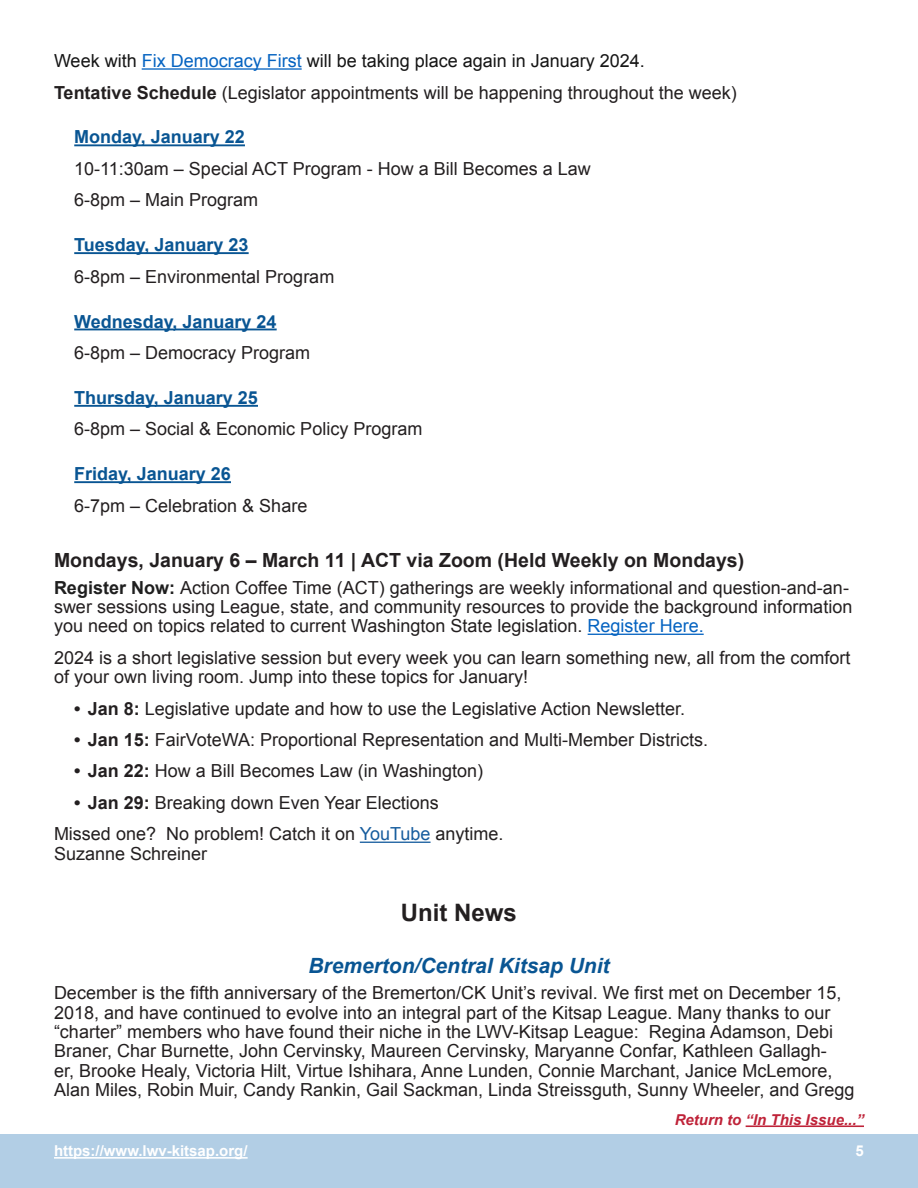
<style>
.page{position:relative;width:918px;height:1188px;background:#fff}
.page>*{position:absolute;margin:0;border:0;box-sizing:border-box;transform-origin:0 0}
.Main_Text{font:700 24px "Arial";color:#231f20}
.Main_Text-2{font:italic 700 21px "Arial";color:#095593}
.Bold_-_only_if_entire_line_is_bold_other{font:700 19.5px "Arial";color:#231f20}
.Main_Text-3{font:18px/19.5px "Arial";color:#231f20}
.Mark_Your_Calendar_-_DATE{font:700 18px "Arial";color:#095593}
.Main_Text-4{font:18px "Arial";color:#151515}
.t1{font:700 15px "Arial";color:#fff}
.Return_to_Front_Page{font:italic 700 15px "Arial";color:#bf2339}
.s1{color:#0563c1}
.s2{font-weight:700}
.s3{font-weight:700;color:#1f1f1f}
.s4{color:#175d9e}
</style>
<div class="page">
<div style="left:0;top:1134px;width:918px;height:54px;background:#b2cee5"></div>
<hr style="left:54px;top:1157px;width:194px;height:2px;background:#fff">
<hr style="left:746px;top:1125px;width:118px;height:2px;background:#bf2339">
<hr style="left:142px;top:68px;width:160px;height:2px;background:#0563c1">
<hr style="left:74px;top:144px;width:171px;height:2px;background:#095593">
<hr style="left:74px;top:252px;width:175px;height:2px;background:#095593">
<hr style="left:74px;top:329px;width:203px;height:1px;background:#095593">
<hr style="left:74px;top:405px;width:184px;height:2px;background:#095593">
<hr style="left:74px;top:481px;width:157px;height:2px;background:#095593">
<hr style="left:588px;top:634px;width:116px;height:1px;background:#0563c1">
<hr style="left:360px;top:842px;width:71px;height:1px;background:#175d9e">
<p class="Main_Text-4" style="left:54px;top:49px;width:592px">Week with <span class="s1">Fix Democracy First</span> will be taking place again in January 2024.</p>
<p class="Main_Text-3" style="left:54px;top:83px;width:684px"><span class="s2">Tentative Schedule</span> (Legislator appointments will be happening throughout the week)</p>
<p class="Mark_Your_Calendar_-_DATE" style="left:74px;top:125px;width:172px">Monday, January 22</p>
<p class="Main_Text-3" style="left:74px;top:159px;width:518px">10-11:30am – Special ACT Program - How a Bill Becomes a Law</p>
<p class="Main_Text-3" style="left:74px;top:190px;width:186px">6-8pm – Main Program</p>
<p class="Mark_Your_Calendar_-_DATE" style="left:74px;top:233px;width:176px">Tuesday, January 23</p>
<p class="Main_Text-3" style="left:74px;top:267px;width:262px">6-8pm – Environmental Program</p>
<p class="Mark_Your_Calendar_-_DATE" style="left:74px;top:309px;width:204px">Wednesday, January 24</p>
<p class="Main_Text-3" style="left:74px;top:343px;width:238px">6-8pm – Democracy Program</p>
<p class="Mark_Your_Calendar_-_DATE" style="left:74px;top:386px;width:185px">Thursday, January 25</p>
<p class="Main_Text-3" style="left:74px;top:419px;width:350px">6-8pm – Social &amp; Economic Policy Program</p>
<p class="Mark_Your_Calendar_-_DATE" style="left:74px;top:462px;width:158px">Friday, January 26</p>
<p class="Main_Text-3" style="left:74px;top:496px;width:235px">6-7pm – Celebration &amp; Share</p>
<p class="Bold_-_only_if_entire_line_is_bold_other" style="left:54px;top:548px;width:692px">Mondays, January 6 – March 11 | ACT via Zoom (Held Weekly on Mondays)</p>
<p class="Main_Text-3" style="left:54px;top:578px;width:800px"><span class="s3">Register Now:</span> Action Coffee Time (ACT) gatherings are weekly informational and question-and-an&shy;swer sessions using League, state, and community resources to provide the background information you need on topics related to current Washington State legislation. <span class="s1">Register Here.</span></p>
<p class="Main_Text-3" style="left:54px;top:648px;width:798px">2024 is a short legislative session but every week you can learn something new, all from the comfort of your own living room. Jump into these topics for January!</p>
<p class="Main_Text-3" style="left:74px;top:699px;width:612px"><span class="s2">• Jan 8:</span> Legislative update and how to use the Legislative Action Newsletter.</p>
<p class="Main_Text-3" style="left:74px;top:730px;width:636px"><span class="s2">• Jan 15:</span> FairVoteWA: Proportional Representation and Multi-Member Districts.</p>
<p class="Main_Text-3" style="left:74px;top:762px;width:410px"><span class="s2">• Jan 22:</span> How a Bill Becomes Law (in Washington)</p>
<p class="Main_Text-3" style="left:74px;top:793px;width:366px"><span class="s2">• Jan 29:</span> Breaking down Even Year Elections</p>
<p class="Main_Text-3" style="left:54px;top:824px;width:451px">Missed one? No problem! Catch it on <span class="s4">YouTube</span> anytime.<br>Suzanne Schreiner</p>
<p class="Main_Text" style="left:401px;top:897px;width:118px">Unit News</p>
<p class="Main_Text-2" style="left:308px;top:952px;width:303px">Bremerton/Central Kitsap Unit</p>
<p class="Main_Text-3" style="left:54px;top:983px;width:802px">December is the fifth anniversary of the Bremerton/CK Unit’s revival. We first met on December 15, 2018, and have continued to evolve into an integral part of the Kitsap League. Many thanks to our “charter” members who have found their niche in the LWV-Kitsap League: Regina Adamson, Debi Braner, Char Burnette, John Cervinsky, Maureen Cervinsky, Maryanne Confar, Kathleen Gallagh-<br>er, Brooke Healy, Victoria Hilt, Virtue Ishihara, Anne Lunden, Connie Marchant, Janice McLemore, Alan Miles, Robin Muir, Candy Rankin, Gail Sackman, Linda Streissguth, Sunny Wheeler, and Gregg</p>
<p class="Return_to_Front_Page" style="left:675px;top:1110px;width:191px">Return to “In This Issue...”</p>
<p class="t1" style="left:54px;top:1141px;width:195px">https://www.lwv-kitsap.org/</p>
<p class="t1" style="left:856px;top:1141px;width:10px">5</p>
</div>
